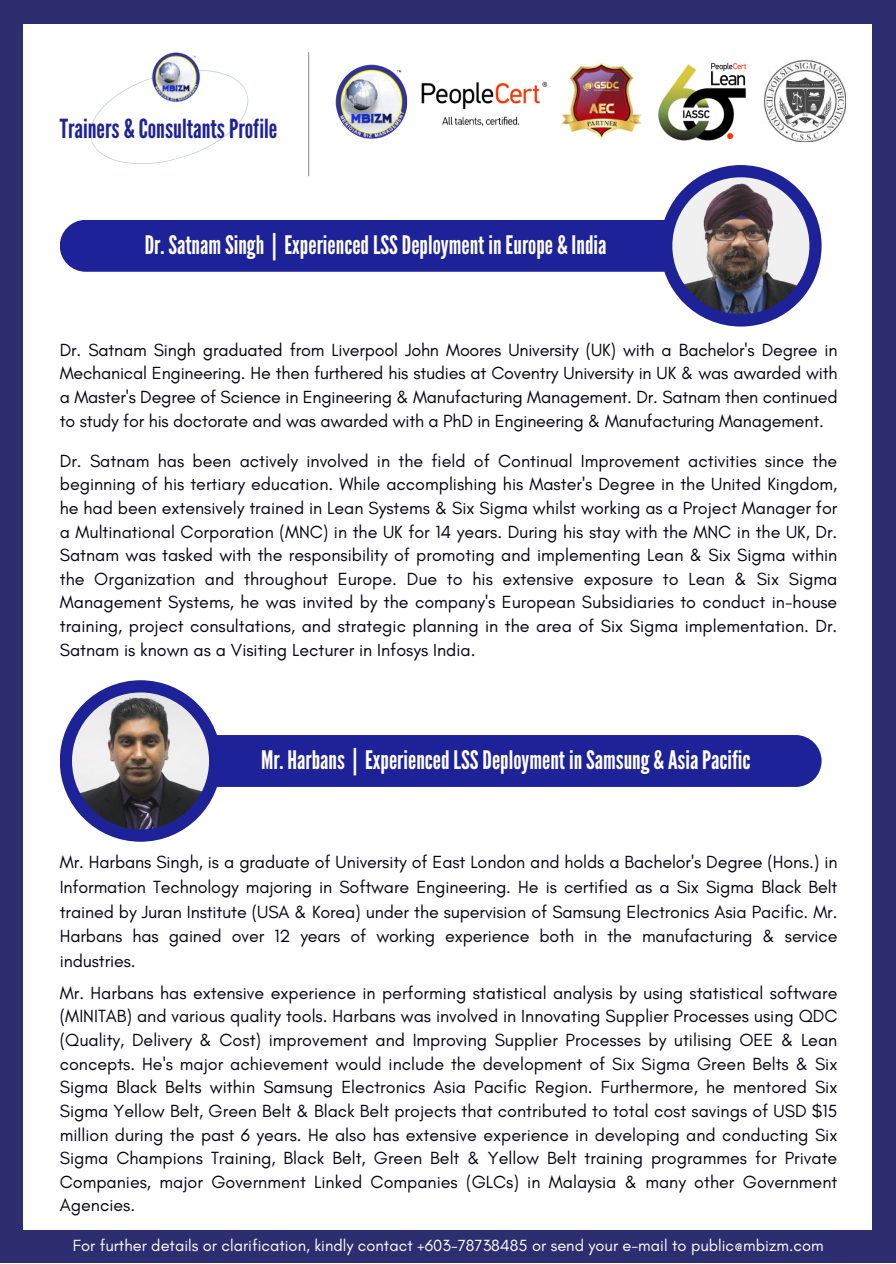
<style>
.page{position:relative;width:896px;height:1264px;background:#fff}
.page>*{position:absolute;margin:0;border:0;box-sizing:border-box;transform-origin:0 0}
.t1{font:26.25px "League Gothic";color:#1e2299}
.t2{font:25.5px "League Gothic";color:#fff}
.t3{font:17.85px/23.5px "Glacial Indifference";letter-spacing:-.005em;color:#040312;text-align:justify}
.t4{font:16.5px "Glacial Indifference";color:#fff}
</style>
<div class="page">
<div style="left:0;top:0;width:896px;height:1262px;background:#2c2e70"></div>
<div style="left:24px;top:24px;width:848px;height:1205px;background:#fff"></div>
<svg style="left:90px;top:70px;width:159px;height:94px"></svg>
<img style="left:143px;top:52px;width:65px;height:50px">
<div style="left:60px;top:220px;width:631px;height:52px;background:#1e2299;border-radius:26px"></div>
<div style="left:660px;top:165px;width:161px;height:161px;background:#1e2299;border-radius:50%"></div>
<img style="left:672px;top:177px;width:137px;height:137px;border-radius:50%">
<div style="left:190px;top:735px;width:631px;height:52px;background:#1e2299;border-radius:26px"></div>
<div style="left:60px;top:680px;width:161px;height:161px;background:#1e2299;border-radius:50%"></div>
<img style="left:72px;top:692px;width:137px;height:137px;border-radius:50%">
<img style="left:658px;top:62px;width:89px;height:79px">
<img style="left:763px;top:60px;width:82px;height:82px">
<img style="left:421px;top:81px;width:124px;height:46px">
<img style="left:545px;top:62px;width:97px;height:78px">
<img style="left:335px;top:64px;width:73px;height:74px">
<hr style="left:308px;top:52px;width:1px;height:124px;background:#000">
<h1 class="t1" style="left:60px;top:113px;width:219px">Trainers &amp; Consultants Profile</h1>
<h2 class="t2" style="left:145px;top:229px;width:463px">Dr. Satnam Singh | Experienced LSS Deployment in Europe &amp; India</h2>
<p class="t3" style="left:60px;top:338px;width:779px">Dr. Satnam Singh graduated from Liverpool John Moores University (UK) with a Bachelor's Degree in Mechanical Engineering. He then furthered his studies at Coventry University in UK &amp; was awarded with a Master's Degree of Science in Engineering &amp; Manufacturing Management. Dr. Satnam then continued to study for his doctorate and was awarded with a PhD in Engineering &amp; Manufacturing Management.</p>
<p class="t3" style="left:60px;top:449px;width:779px">Dr. Satnam has been actively involved in the field of Continual Improvement activities since the beginning of his tertiary education. While accomplishing his Master's Degree in the United Kingdom, he had been extensively trained in Lean Systems &amp; Six Sigma whilst working as a Project Manager for a Multinational Corporation (MNC) in the UK for 14 years. During his stay with the MNC in the UK, Dr.<br>Satnam was tasked with the responsibility of promoting and implementing Lean &amp; Six Sigma within the Organization and throughout Europe. Due to his extensive exposure to Lean &amp; Six Sigma Management Systems, he was invited by the company's European Subsidiaries to conduct in-house training, project consultations, and strategic planning in the area of Six Sigma implementation. Dr.<br>Satnam is known as a Visiting Lecturer in Infosys India.</p>
<h2 class="t2" style="left:261px;top:744px;width:491px">Mr. Harbans | Experienced LSS Deployment in Samsung &amp; Asia Pacific</h2>
<p class="t3" style="left:60px;top:850px;width:779px;line-height:24.8px">Mr. Harbans Singh, is a graduate of University of East London and holds a Bachelor's Degree (Hons.) in Information Technology majoring in Software Engineering. He is certified as a Six Sigma Black Belt trained by Juran Institute (USA &amp; Korea) under the supervision of Samsung Electronics Asia Pacific. Mr.<br>Harbans has gained over 12 years of working experience both in the manufacturing &amp; service industries.</p>
<p class="t3" style="left:60px;top:981px;width:779px">Mr. Harbans has extensive experience in performing statistical analysis by using statistical software (MINITAB) and various quality tools. Harbans was involved in Innovating Supplier Processes using QDC (Quality, Delivery &amp; Cost) improvement and Improving Supplier Processes by utilising OEE &amp; Lean concepts. He's major achievement would include the development of Six Sigma Green Belts &amp; Six Sigma Black Belts within Samsung Electronics Asia Pacific Region. Furthermore, he mentored Six Sigma Yellow Belt, Green Belt &amp; Black Belt projects that contributed to total cost savings of USD $15 million during the past 6 years. He also has extensive experience in developing and conducting Six Sigma Champions Training, Black Belt, Green Belt &amp; Yellow Belt training programmes for Private Companies, major Government Linked Companies (GLCs) in Malaysia &amp; many other Government Agencies.</p>
<p class="t4" style="left:73px;top:1236px;width:752px">For further details or clarification, kindly contact +603-78738485 or send your e-mail to public@mbizm.com</p>
</div>
